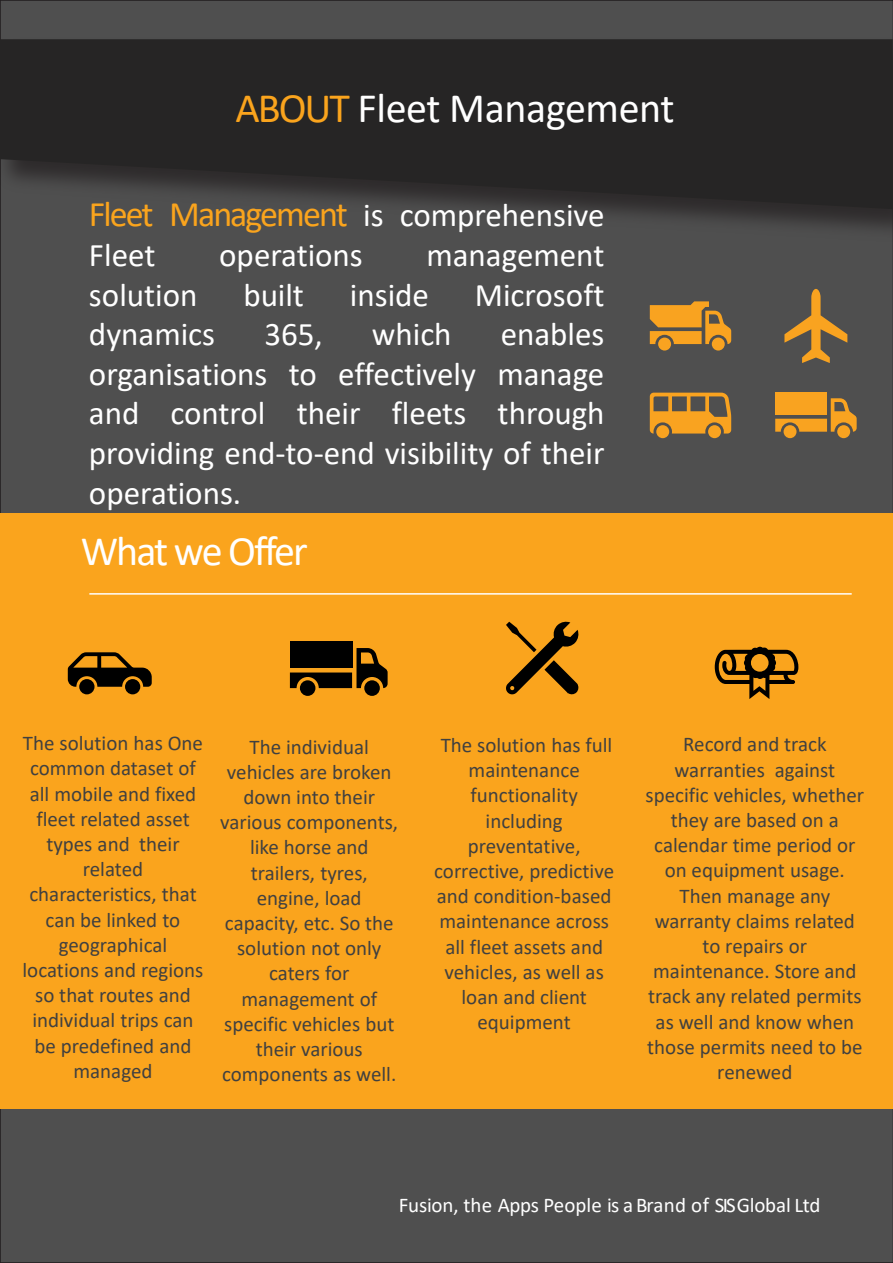
<style>
.page{position:relative;width:893px;height:1263px;background:#4f4f4f}
.page>*{position:absolute;margin:0;border:0;box-sizing:border-box;transform-origin:0 0}
.t1{font:42px "Calibri";letter-spacing:-.02em;color:#fff}
.t2{font:42px "Calibri";letter-spacing:-.05em;color:#fff}
.t3{font:36px "Calibri";letter-spacing:-.055em;color:#faa41d}
.t4{font:33px/39.6px "Calibri";color:#fff;text-align:justify}
.t5{font:21px/25.2px "Calibri";color:#404040;text-align:center}
.Slide{font:21px "Calibri";letter-spacing:-.01em;color:#fff}
.s1{color:#faa41d}
.s2{font-size:33px;color:#fff}
</style>
<div class="page">
<div style="left:0;top:513px;width:893px;height:595px;background:#faa41d"></div>
<img style="left:0;top:33px;width:893px;height:215px">
<svg style="left:0;top:39px;width:892px;height:170px;background:#292828"></svg>
<hr style="left:89px;top:593px;width:762px;height:2px;background:#fff">
<svg style="left:506px;top:621px;width:73px;height:74px"></svg>
<svg style="left:714px;top:647px;width:84px;height:52px"></svg>
<div style="left:300px;top:680px;width:15px;height:16px;background:#000;border-radius:50%"></div>
<div style="left:364px;top:680px;width:16px;height:16px;background:#000;border-radius:50%"></div>
<div style="left:290px;top:641px;width:62px;height:27px;background:#000"></div>
<svg style="left:290px;top:648px;width:97px;height:40px"></svg>
<div style="left:79px;top:679px;width:15px;height:15px;background:#000;border-radius:50%"></div>
<div style="left:125px;top:679px;width:15px;height:15px;background:#000;border-radius:50%"></div>
<svg style="left:68px;top:652px;width:84px;height:35px"></svg>
<svg style="left:784px;top:289px;width:63px;height:74px;background:#806741"></svg>
<div style="left:658px;top:338px;width:13px;height:13px;background:#f9a320;border-radius:50%"></div>
<div style="left:711px;top:338px;width:13px;height:13px;background:#f9a320;border-radius:50%"></div>
<svg style="left:649px;top:301px;width:82px;height:43px;background:#c0872f"></svg>
<div style="left:783px;top:425px;width:13px;height:13px;background:#f9a320;border-radius:50%"></div>
<div style="left:837px;top:425px;width:13px;height:13px;background:#f9a320;border-radius:50%"></div>
<div style="left:775px;top:393px;width:52px;height:22px;background:#f9a320"></div>
<svg style="left:775px;top:398px;width:81px;height:34px"></svg>
<svg style="left:649px;top:393px;width:82px;height:41px;background:#b68232"></svg>
<div style="left:708px;top:425px;width:13px;height:13px;background:#f9a320;border-radius:50%"></div>
<div style="left:656px;top:425px;width:13px;height:13px;background:#f9a320;border-radius:50%"></div>
<p class="t1" style="left:235px;top:79px;width:440px"><span class="s1">ABOUT</span> Fleet Management</p>
<p class="t3" style="left:89px;top:189px;width:517px">Fleet Management <span class="s2">is comprehensive</span></p>
<p class="t4" style="left:89px;top:234px;width:68px">Fleet</p>
<p class="t4" style="left:219px;top:234px;width:145px">operations</p>
<p class="t4" style="left:426px;top:234px;width:180px">management</p>
<p class="t4" style="left:89px;top:274px;width:110px">solution</p>
<p class="t4" style="left:243px;top:274px;width:62px">built</p>
<p class="t4" style="left:350px;top:274px;width:80px">inside</p>
<p class="t4" style="left:475px;top:274px;width:131px">Microsoft</p>
<p class="t4" style="left:89px;top:314px;width:128px">dynamics</p>
<p class="t4" style="left:264px;top:314px;width:60px">365,</p>
<p class="t4" style="left:372px;top:314px;width:81px">which</p>
<p class="t4" style="left:89px;top:314px;width:517px;text-indent:412px">enables organisations to effectively manage and control their fleets through providing end-to-end visibility of their operations.</p>
<p class="t2" style="left:81px;top:522px;width:228px">What we Offer</p>
<p class="t5" style="left:22px;top:730px;width:182px">The solution has One common dataset of all mobile and fixed fleet related asset types and their related characteristics, that can be linked to geographical locations and regions so that routes and individual trips can be predefined and managed</p>
<p class="t5" style="left:434px;top:732px;width:181px">The solution has full maintenance functionality including preventative, corrective, predictive and condition-based maintenance across all fleet assets and vehicles, as well as loan and client equipment</p>
<p class="t5" style="left:645px;top:731px;width:220px">Record and track warranties against specific vehicles, whether they are based on a calendar time period or on equipment usage.<br>Then manage any warranty claims related to repairs or maintenance. Store and track any related permits as well and know when those permits need to be renewed</p>
<p class="t5" style="left:220px;top:733px;width:179px">The individual vehicles are broken down into their various components, like horse and trailers, tyres, engine, load capacity, etc. So the solution not only caters for management of specific vehicles but their various components as well.</p>
<p class="Slide" style="left:399px;top:1190px;width:423px">Fusion, the Apps People is a Brand of SIS Global Ltd</p>
</div>
